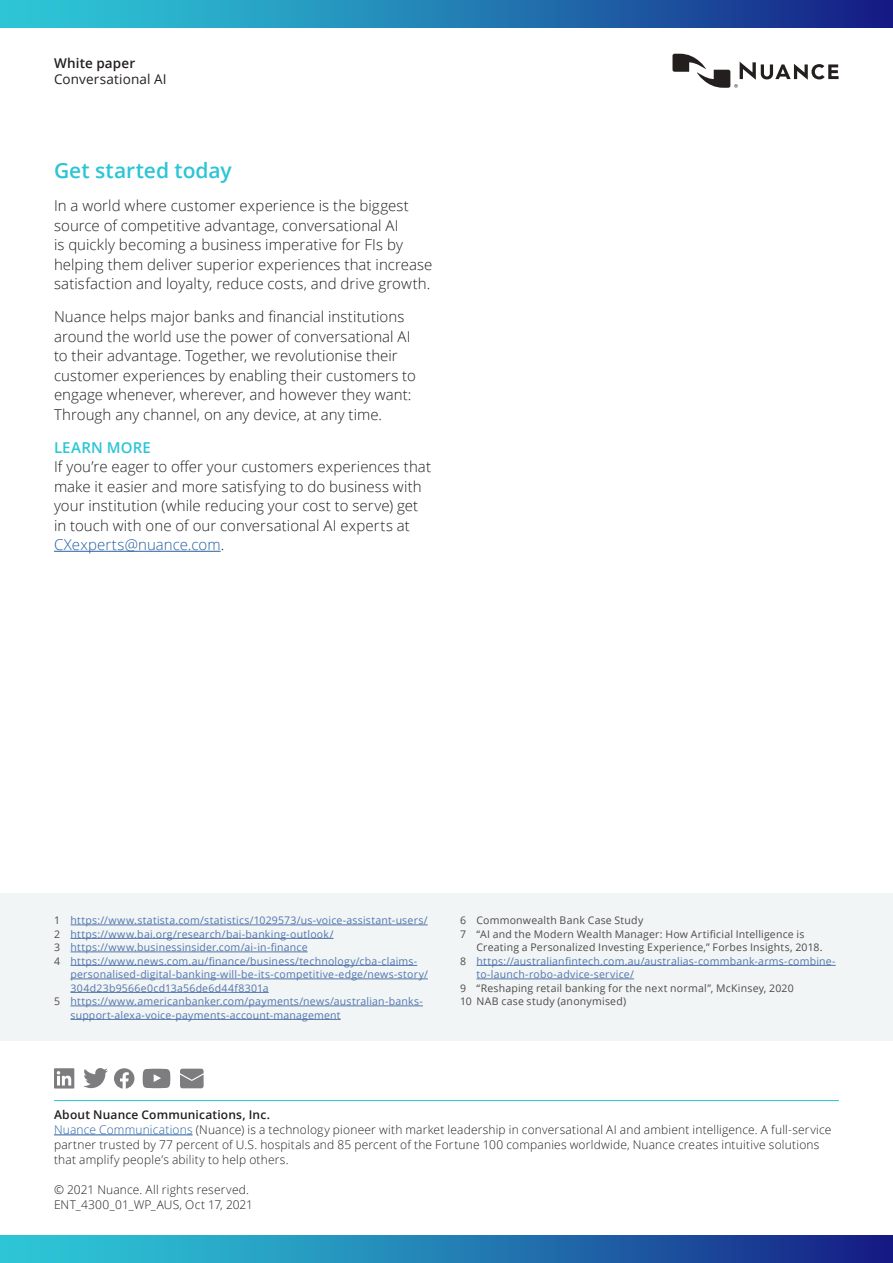
<style>
.page{position:relative;width:893px;height:1263px;background:#fff}
.page>*{position:absolute;margin:0;border:0;box-sizing:border-box;transform-origin:0 0}
.t1{font:600 21px "Open Sans";color:#2cc5d5}
.t2{font:300 15px/19.5px "Open Sans";letter-spacing:.005em;color:#241f1f}
.t3{font:600 15px "Open Sans";letter-spacing:.015em;color:#2cc5d5}
.t4{font:13.5px "Open Sans";letter-spacing:.01em;color:#241f1f}
.t5{font:600 13.5px "Open Sans";letter-spacing:.01em;color:#241f1f}
.t6{font:300 12px/15px "Open Sans";letter-spacing:.015em;color:#241f1f}
.t7{font:10.5px "Open Sans";letter-spacing:.02em;color:#5275ae}
.t8{font:10.5px/13.5px "Open Sans";letter-spacing:.02em;color:#4e4b4c}
.s1{color:#255fa0}
.s2{color:#4e4b4c}
.s3{font-weight:600}
</style>
<div class="page">
<div style="left:0;top:1236px;width:893px;height:27px;background:linear-gradient(to right,#2fd4dd,#162387)"></div>
<svg style="left:672px;top:54px;width:167px;height:34px"></svg>
<div style="left:0;top:0;width:893px;height:27px;background:linear-gradient(to right,#2fd4dd,#162387)"></div>
<svg style="left:54px;top:1068px;width:20px;height:20px"></svg>
<svg style="left:83px;top:1068px;width:25px;height:20px"></svg>
<svg style="left:114px;top:1068px;width:20px;height:20px"></svg>
<svg style="left:143px;top:1069px;width:27px;height:19px"></svg>
<svg style="left:180px;top:1069px;width:24px;height:19px"></svg>
<div style="left:0;top:893px;width:893px;height:148px;background:#f1f5f5"></div>
<hr style="left:70px;top:925px;width:358px;height:1px;background:#5275ae">
<hr style="left:70px;top:938px;width:264px;height:1px;background:#5275ae">
<hr style="left:70px;top:952px;width:238px;height:1px;background:#5275ae">
<hr style="left:70px;top:965px;width:347px;height:1px;background:#5275ae">
<hr style="left:70px;top:979px;width:358px;height:1px;background:#5275ae">
<hr style="left:70px;top:992px;width:199px;height:1px;background:#5275ae">
<hr style="left:70px;top:1006px;width:353px;height:1px;background:#5275ae">
<hr style="left:70px;top:1019px;width:271px;height:1px;background:#5275ae">
<hr style="left:476px;top:965px;width:360px;height:1px;background:#5275ae">
<hr style="left:476px;top:979px;width:158px;height:1px;background:#5275ae">
<hr style="left:54px;top:1100px;width:785px;height:1px;background:#2cc5d5">
<hr style="left:54px;top:1134px;width:139px;height:1px;background:#255fa0">
<hr style="left:54px;top:551px;width:167px;height:1px;background:#255fa0">
<p class="t5" style="left:54px;top:54px;width:83px">White paper</p>
<p class="t4" style="left:54px;top:70px;width:114px">Conversational AI</p>
<h1 class="t1" style="left:54px;top:156px;width:179px">Get started today</h1>
<p class="t2" style="left:54px;top:195px;width:380px">In a world where customer experience is the biggest source of competitive advantage, conversational AI<br>is quickly becoming a business imperative for FIs by helping them deliver superior experiences that increase satisfaction and loyalty, reduce costs, and drive growth.</p>
<p class="t2" style="left:54px;top:306px;width:363px">Nuance helps major banks and financial institutions around the world use the power of conversational AI to their advantage. Together, we revolutionise their customer experiences by enabling their customers to engage whenever, wherever, and however they want:<br>Through any channel, on any device, at any time.</p>
<p class="t3" style="left:54px;top:437px;width:98px">LEARN MORE</p>
<p class="t2" style="left:54px;top:456px;width:379px">If you’re eager to offer your customers experiences that make it easier and more satisfying to do business with your institution (while reducing your cost to serve) get in touch with one of our conversational AI experts at <span class="s1">CXexperts@nuance.com</span>.</p>
<p class="t7" style="left:54px;top:913px;width:375px"><span class="s2">1</span> https://www.statista.com/statistics/1029573/us-voice-assistant-users/</p>
<p class="t7" style="left:54px;top:926px;width:281px"><span class="s2">2</span> https://www.bai.org/research/bai-banking-outlook/</p>
<p class="t7" style="left:54px;top:940px;width:255px"><span class="s2">3</span> https://www.businessinsider.com/ai-in-finance</p>
<p class="t7" style="left:54px;top:953px;width:365px"><span class="s2">4</span> https://www.news.com.au/finance/business/technology/cba-claims-</p>
<p class="t7" style="left:70px;top:967px;width:359px">personalised-digital-banking-will-be-its-competitive-edge/news-story/</p>
<p class="t7" style="left:70px;top:980px;width:200px">304d23b9566e0cd13a56de6d44f8301a</p>
<p class="t7" style="left:54px;top:994px;width:370px"><span class="s2">5</span> https://www.americanbanker.com/payments/news/australian-banks-</p>
<p class="t7" style="left:70px;top:1007px;width:272px">support-alexa-voice-payments-account-management</p>
<p class="t8" style="left:460px;top:913px;width:185px">6 Commonwealth Bank Case Study</p>
<p class="t8" style="left:460px;top:927px;width:346px">7 “AI and the Modern Wealth Manager: How Artificial Intelligence is</p>
<p class="t8" style="left:476px;top:940px;width:348px">Creating a Personalized Investing Experience,” Forbes Insights, 2018.</p>
<p class="t7" style="left:460px;top:953px;width:377px"><span class="s2">8</span> https://australianfintech.com.au/australias-commbank-arms-combine-</p>
<p class="t7" style="left:476px;top:967px;width:159px">to-launch-robo-advice-service/</p>
<p class="t8" style="left:460px;top:981px;width:335px">9 “Reshaping retail banking for the next normal”, McKinsey, 2020<br>10 NAB case study (anonymised)</p>
<p class="t6" style="left:54px;top:1107px;width:779px"><span class="s3">About Nuance Communications, Inc.<br></span><span class="s1">Nuance Communications</span> (Nuance) is a technology pioneer with market leadership in conversational AI and ambient intelligence. A full-service partner trusted by 77 percent of U.S. hospitals and 85 percent of the Fortune 100 companies worldwide, Nuance creates intuitive solutions that amplify people’s ability to help others.</p>
<p class="t6" style="left:54px;top:1182px;width:201px">© 2021 Nuance. All rights reserved.<br>ENT_4300_01_WP_AUS, Oct 17, 2021</p>
</div>
